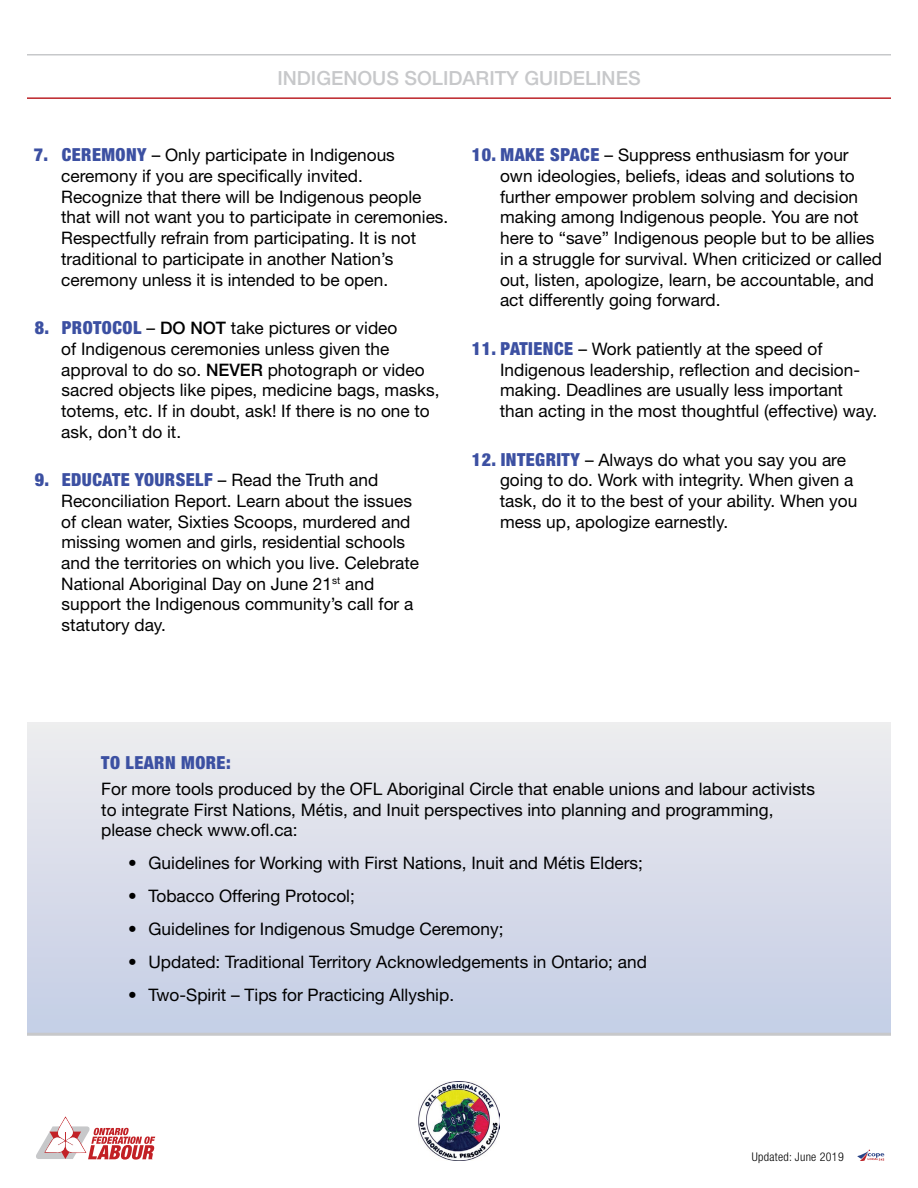
<style>
.page{position:relative;width:918px;height:1188px;background:#fff}
.page>*{position:absolute;margin:0;border:0;box-sizing:border-box;transform-origin:0 0}
.t1{font:500 19.5px "Helvetica Neue LT Std";color:#c7c8ca}
.t2{font:900 condensed 18px "Helvetica Neue LT Std";letter-spacing:.025em;color:#3c50a2}
.t3{font:17.25px/20.7px "Helvetica Neue LT Std";color:#000}
.t4{font:300 condensed 12px "Helvetica Neue LT Std";letter-spacing:.025em;color:#000}
.s1{font-weight:900;font-stretch:condensed;font-size:18px;color:#3c50a2}
.s2{font-weight:500}
.s3{font-weight:400;font-stretch:normal;font-size:17.25px;color:#000}
</style>
<div class="page">
<div style="left:27px;top:722px;width:864px;height:311px;background:linear-gradient(to bottom,#edecef,#c4cde6)"></div>
<svg style="left:857px;top:1150px;width:27px;height:11px"></svg>
<hr style="left:27px;top:97px;width:864px;height:2px;background:#bd2429">
<hr style="left:27px;top:54px;width:864px;height:2px;background:#c7c8ca">
<img style="left:418px;top:1082px;width:82px;height:79px">
<svg style="left:36px;top:1116px;width:119px;height:44px"></svg>
<hr style="left:27px;top:1033px;width:864px;height:3px;background:#c7c8ca">
<p class="t1" style="left:277px;top:67px;width:365px">INDIGENOUS SOLIDARITY GUIDELINES</p>
<p class="t3" style="left:61px;top:145px;width:389px;text-indent:-27px"><span class="s1">7. CEREMONY</span> – Only participate in Indigenous ceremony if you are specifically invited.<br>Recognize that there will be Indigenous people that will not want you to participate in ceremonies.<br>Respectfully refrain from participating. It is not traditional to participate in another Nation’s ceremony unless it is intended to be open.</p>
<p class="t3" style="left:61px;top:317px;width:380px;text-indent:-26px"><span class="s1">8. PROTOCOL</span> – <span class="s2">DO NOT</span> take pictures or video<br>of Indigenous ceremonies unless given the approval to do so. <span class="s2">NEVER</span> photograph or video sacred objects like pipes, medicine bags, masks, totems, etc. If in doubt, ask! If there is no one to ask, don’t do it.</p>
<p class="t2" style="left:35px;top:469px;width:345px">9. EDUCATE YOURSELF <span class="s3">– Read the Truth and</span></p>
<p class="t3" style="left:61px;top:490px;width:359px">Reconciliation Report. Learn about the issues of clean water, Sixties Scoops, murdered and missing women and girls, residential schools and the territories on which you live. Celebrate National Aboriginal Day on June 21<sup>st</sup> and support the Indigenous community’s call for a statutory day.</p>
<p class="t3" style="left:500px;top:145px;width:383px;text-indent:-28px"><span class="s1">10. MAKE SPACE</span> – Suppress enthusiasm for your own ideologies, beliefs, ideas and solutions to further empower problem solving and decision making among Indigenous people. You are not here to “save” Indigenous people but to be allies in a struggle for survival. When criticized or called out, listen, apologize, learn, be accountable, and act differently going forward.</p>
<p class="t3" style="left:500px;top:338px;width:379px;text-indent:-28px"><span class="s1">11. PATIENCE</span> – Work patiently at the speed of Indigenous leadership, reflection and decision&shy;making. Deadlines are usually less important than acting in the most thoughtful (effective) way.</p>
<p class="t3" style="left:500px;top:449px;width:359px;text-indent:-28px"><span class="s1">12. INTEGRITY</span> – Always do what you say you are going to do. Work with integrity. When given a task, do it to the best of your ability. When you mess up, apologize earnestly.</p>
<p class="t2" style="left:101px;top:751px;width:131px">TO LEARN MORE:</p>
<p class="t3" style="left:101px;top:778px;width:715px">For more tools produced by the OFL Aboriginal Circle that enable unions and labour activists to integrate First Nations, Métis, and Inuit perspectives into planning and programming, please check www.ofl.ca:</p>
<p class="t3" style="left:128px;top:852px;width:516px">• Guidelines for Working with First Nations, Inuit and Métis Elders;</p>
<p class="t3" style="left:128px;top:885px;width:228px">• Tobacco Offering Protocol;</p>
<p class="t3" style="left:128px;top:918px;width:377px">• Guidelines for Indigenous Smudge Ceremony;</p>
<p class="t3" style="left:128px;top:951px;width:520px">• Updated: Traditional Territory Acknowledgements in Ontario; and</p>
<p class="t3" style="left:128px;top:984px;width:327px">• Two-Spirit – Tips for Practicing Allyship.</p>
<p class="t4" style="left:752px;top:1150px;width:93px">Updated: June 2019</p>
</div>
